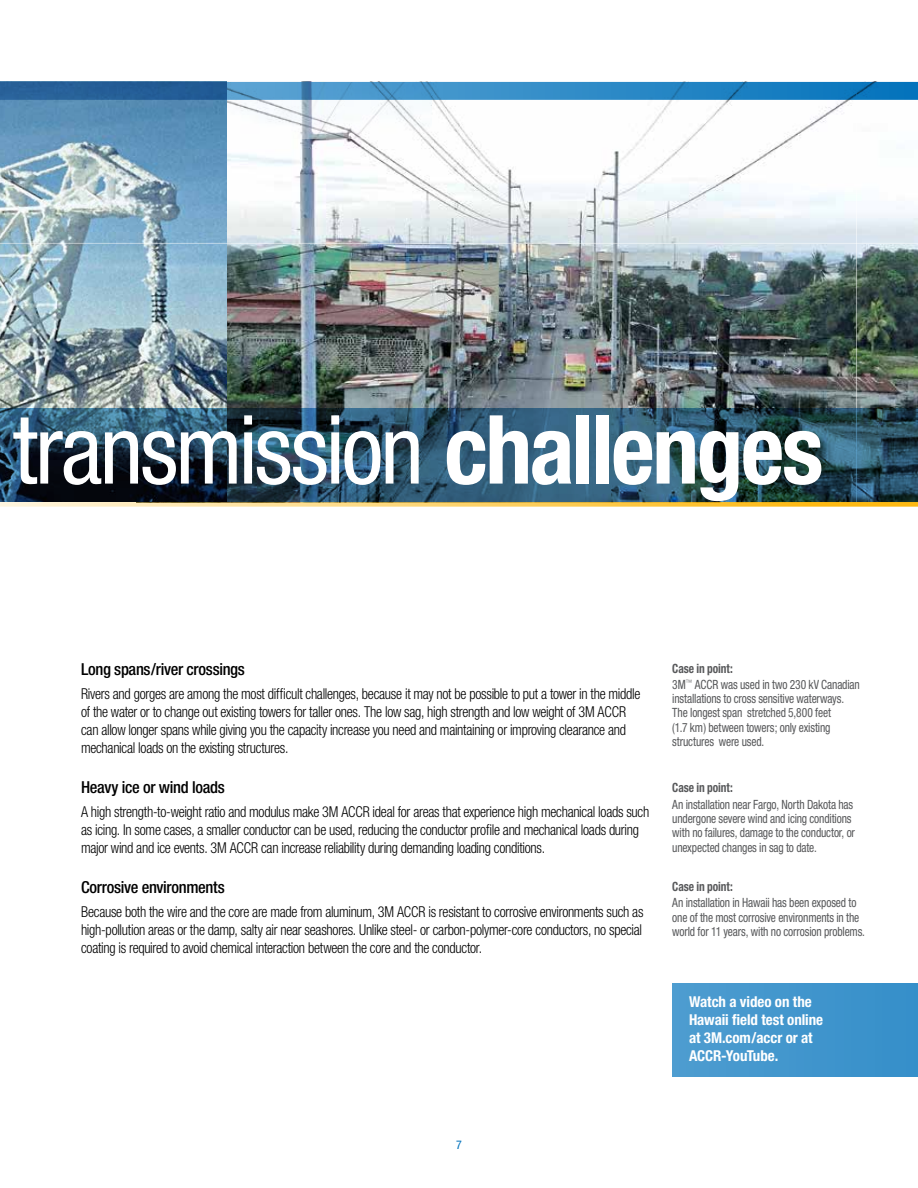
<style>
.page{position:relative;width:918px;height:1188px;background:#fff}
.page>*{position:absolute;margin:0;border:0;box-sizing:border-box;transform-origin:0 0}
.t1{font:condensed 95.55px "Helvetica Neue";letter-spacing:-.03em;color:#fff}
.t2{font:500 condensed 16.5px "Helvetica Neue";letter-spacing:-.02em;color:#000}
.t3{font:300 condensed 15px/18px "Helvetica Neue";letter-spacing:-.02em;color:#000;scale:.94 1}
.t4{font:700 condensed 15px/18px "Helvetica Neue";letter-spacing:-.005em;color:#fff}
.t5{font:condensed 12.75px/14.2px "Helvetica Neue";letter-spacing:-.01em;color:#58595b;scale:.9 1}
.t6{font:700 condensed 12.75px "Helvetica Neue";letter-spacing:-.01em;color:#58595b;scale:.9 1}
.t7{font:condensed 12px "Helvetica Neue";color:#0072bc}
.s1{font-weight:700}
</style>
<div class="page">
<img style="left:226px;top:139px;width:692px;height:269px">
<hr style="left:856px;top:72px;width:1px;height:439px;background:#fff">
<img style="left:226px;top:100px;width:206px;height:39px">
<img style="left:0;top:100px;width:226px;height:308px">
<svg style="left:0;top:408px;width:918px;height:94px;background:#26495e"></svg>
<svg style="left:0;top:82px;width:918px;height:18px;background:#2e7fb9"></svg>
<hr style="left:0;top:243px;width:918px;height:1px;background:#fff">
<svg style="left:0;top:502px;width:918px;height:5px;background:#f4ce70"></svg>
<div style="left:672px;top:983px;width:246px;height:93px;background:#4296cd"></div>
<h1 class="t1" style="left:13px;top:395px;width:812px">transmission <span class="s1">challenges</span></h1>
<p class="t2" style="left:81px;top:659px;width:165px">Long spans/river crossings</p>
<p class="t3" style="left:81px;top:685px;width:596px">Rivers and gorges are among the most difficult challenges, because it may not be possible to put a tower in the middle of the water or to change out existing towers for taller ones. The low sag, high strength and low weight of 3M ACCR can allow longer spans while giving you the capacity increase you need and maintaining or improving clearance and mechanical loads on the existing structures.</p>
<p class="t2" style="left:81px;top:777px;width:145px">Heavy ice or wind loads</p>
<p class="t3" style="left:81px;top:803px;width:606px">A high strength-to-weight ratio and modulus make 3M ACCR ideal for areas that experience high mechanical loads such as icing. In some cases, a smaller conductor can be used, reducing the conductor profile and mechanical loads during major wind and ice events. 3M ACCR can increase reliability during demanding loading conditions.</p>
<p class="t2" style="left:81px;top:877px;width:145px">Corrosive environments</p>
<p class="t3" style="left:81px;top:903px;width:600px;text-align:justify">Because both the wire and the core are made from aluminum, 3M ACCR is resistant to corrosive environments such as high-pollution areas or the damp, salty air near seashores. Unlike steel- or carbon-polymer-core conductors, no special coating is required to avoid chemical interaction between the core and the conductor.</p>
<p class="t5" style="left:672px;top:660px;width:210px;line-height:16.4px"><span class="s1">Case in point:<br></span>3M<sup>™</sup> ACCR was used in two 230 kV Canadian</p>
<p class="t5" style="left:672px;top:691px;width:192px">installations to cross sensitive waterways.<br>The longest span stretched 5,800 feet (1.7 km) between towers; only existing structures were used.</p>
<p class="t6" style="left:672px;top:780px;width:69px">Case in point:</p>
<p class="t5" style="left:672px;top:797px;width:205px">An installation near Fargo, North Dakota has undergone severe wind and icing conditions with no failures, damage to the conductor, or unexpected changes in sag to date.</p>
<p class="t6" style="left:672px;top:879px;width:69px">Case in point:</p>
<p class="t5" style="left:672px;top:896px;width:216px">An installation in Hawaii has been exposed to one of the most corrosive environments in the world for 11 years, with no corrosion problems.</p>
<p class="t4" style="left:689px;top:993px;width:136px">Watch a video on the<br>Hawaii field test online at 3M.com/accr or at<br>ACCR-YouTube.</p>
<p class="t7" style="left:456px;top:1137px;width:7px">7</p>
</div>
